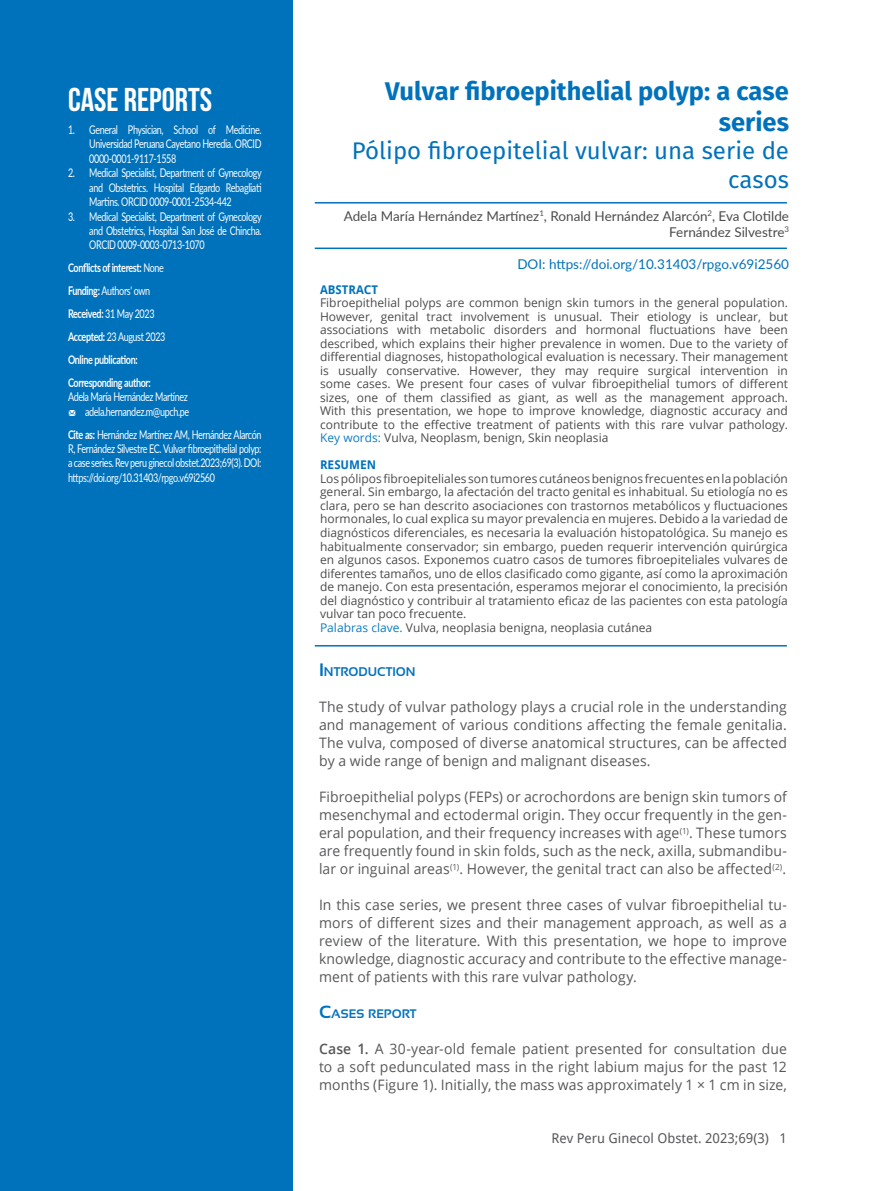
<style>
.page{position:relative;width:872px;height:1191px;background:#fff}
.page>*{position:absolute;margin:0;border:0;box-sizing:border-box;transform-origin:0 0}
.t1{font:700 33px "Bebas Neue";color:#fff}
.t2{font:700 25.5px/30.6px "Fira Sans";color:#0072bc;text-align:right}
.t3{font:24px/28.8px "Fira Sans";color:#0072bc;text-align:right}
.t4{font:14.4px/18px "Open Sans";letter-spacing:.005em;color:#57585a;text-align:justify}
.t5{font:13.5px/16.2px "Lato";color:#4b4c4d;text-align:right}
.t6{font:13.5px "Lato";color:#0072bc}
.t7{font:13.5px "Droid Sans";color:#57585a}
.t8{font:700 12.6px "Sansation";color:#0072bc}
.t9{font:700 12.3px "Sansation";color:#0072bc}
.t10{font:12px/13.5px "Open Sans";color:#4b4c4d;text-align:justify}
.t11{font:12px/14.4px "Lato";letter-spacing:-.04em;color:#fff;text-align:justify;scale:.75 1}
.t12{font:700 12px/23px "Lato";letter-spacing:-.04em;color:#fff;scale:.75 1}
.t13{font:700 12px "Droid Sans";color:#0072bc}
.s1{font-weight:400}
.s2{font-family:"Modern Pictograms"}
.s3{font-weight:700}
.s4{color:#0d7ec3}
.s5{font-size:18px}
.s6{font-size:17.7px}
.s7{font-weight:600}
</style>
<div class="page">
<div style="left:0;top:0;width:293px;height:1191px;background:#0072bc"></div>
<hr style="left:315px;top:202px;width:472px;height:1px;background:#0072bc">
<hr style="left:315px;top:247px;width:472px;height:2px;background:#0072bc">
<hr style="left:315px;top:645px;width:472px;height:1px;background:#0072bc">
<h1 class="t1" style="left:68px;top:82px;width:146px">CASE REPORTS</h1>
<p class="t11" style="left:89px;top:122px;width:231px;text-indent:-21px">1. General Physician, School of Medicine.<br>Universidad Peruana Cayetano Heredia. ORCID 0000-0001-9117-1558</p>
<p class="t11" style="left:89px;top:165px;width:231px;text-indent:-21px">2. Medical Specialist, Department of Gynecology and Obstetrics. Hospital Edgardo Rebagliati Martins. ORCID 0009-0001-2534-442</p>
<p class="t11" style="left:89px;top:208px;width:231px;text-indent:-21px">3. Medical Specialist, Department of Gynecology and Obstetrics, Hospital San José de Chincha.<br>ORCID 0009-0003-0713-1070</p>
<p class="t12" style="left:68px;top:256px;width:131px">Conflicts of interest: <span class="s1">None<br></span>Funding: <span class="s1">Authors' own<br></span>Received: <span class="s1">31 May 2023<br></span>Accepted: <span class="s1">23 August 2023<br></span>Online publication:<br>Corresponding author:</p>
<p class="t11" style="left:68px;top:389px;width:163px">Adela María Hernández Martínez <span class="s2">m</span> adela.hernandez.m@upch.pe</p>
<p class="t11" style="left:68px;top:426px;width:259px"><span class="s3">Cite as:</span> Hernández Martínez AM, Hernández Alarcón R, Fernández Silvestre EC. Vulvar fibroepithelial polyp: a case series. Rev peru ginecol obstet.2023;69(3). DOI: https://doi.org/10.31403/rpgo.v69i2560</p>
<h2 class="t2" style="left:385px;top:76px;width:405px">Vulvar fibroepithelial polyp: a case series</h2>
<h3 class="t3" style="left:352px;top:137px;width:439px">Pólipo fibroepitelial vulvar: una serie de casos</h3>
<p class="t5" style="left:344px;top:207px;width:447px">Adela María Hernández Martínez<sup>1</sup>, Ronald Hernández Alarcón<sup>2</sup>, Eva Clotilde<br>Fernández Silvestre<sup>3</sup></p>
<p class="t6" style="left:517px;top:255px;width:273px">DOI: https://doi.org/10.31403/rpgo.v69i2560</p>
<p class="t13" style="left:320px;top:281px;width:59px">ABSTRACT</p>
<p class="t10" style="left:320px;top:296px;width:469px">Fibroepithelial polyps are common benign skin tumors in the general population.<br>However, genital tract involvement is unusual. Their etiology is unclear, but associations with metabolic disorders and hormonal fluctuations have been described, which explains their higher prevalence in women. Due to the variety of differential diagnoses, histopathological evaluation is necessary. Their management is usually conservative. However, they may require surgical intervention in some cases. We present four cases of vulvar fibroepithelial tumors of different sizes, one of them classified as giant, as well as the management approach.<br>With this presentation, we hope to improve knowledge, diagnostic accuracy and contribute to the effective treatment of patients with this rare vulvar pathology.<br><span class="s4">Key words:</span> Vulva, Neoplasm, benign, Skin neoplasia</p>
<p class="t13" style="left:320px;top:456px;width:58px">RESUMEN</p>
<p class="t10" style="left:320px;top:471px;width:469px;text-align:left">Los pólipos fibroepiteliales son tumores cutáneos benignos frecuentes en la población general. Sin embargo, la afectación del tracto genital es inhabitual. Su etiología no es clara, pero se han descrito asociaciones con trastornos metabólicos y fluctuaciones hormonales, lo cual explica su mayor prevalencia en mujeres. Debido a la variedad de diagnósticos diferenciales, es necesaria la evaluación histopatológica. Su manejo es habitualmente conservador; sin embargo, pueden requerir intervención quirúrgica en algunos casos. Exponemos cuatro casos de tumores fibroepiteliales vulvares de diferentes tamaños, uno de ellos clasificado como gigante, así como la aproximación de manejo. Con esta presentación, esperamos mejorar el conocimiento, la precisión del diagnóstico y contribuir al tratamiento eficaz de las pacientes con esta patología vulvar tan poco frecuente.<br><span class="s4">Palabras clave.</span> Vulva, neoplasia benigna, neoplasia cutánea</p>
<p class="t8" style="left:319px;top:665px;width:98px"><span class="s5">I</span>NTRODUCTION</p>
<p class="t4" style="left:319px;top:697px;width:469px">The study of vulvar pathology plays a crucial role in the understanding and management of various conditions affecting the female genitalia.<br>The vulva, composed of diverse anatomical structures, can be affected by a wide range of benign and malignant diseases.</p>
<p class="t4" style="left:319px;top:787px;width:469px">Fibroepithelial polyps (FEPs) or acrochordons are benign skin tumors of mesenchymal and ectodermal origin. They occur frequently in the gen&shy;eral population, and their frequency increases with age<sup>(1)</sup>. These tumors are frequently found in skin folds, such as the neck, axilla, submandibu&shy;lar or inguinal areas<sup>(1)</sup>. However, the genital tract can also be affected<sup>(2)</sup>.</p>
<p class="t4" style="left:319px;top:895px;width:469px">In this case series, we present three cases of vulvar fibroepithelial tu&shy;mors of different sizes and their management approach, as well as a review of the literature. With this presentation, we hope to improve knowledge, diagnostic accuracy and contribute to the effective manage&shy;ment of patients with this rare vulvar pathology.</p>
<p class="t9" style="left:319px;top:1007px;width:99px"><span class="s6">C</span>ASES REPORT</p>
<p class="t4" style="left:319px;top:1039px;width:469px"><span class="s7">Case 1.</span> A 30-year-old female patient presented for consultation due to a soft pedunculated mass in the right labium majus for the past 12 months (Figure 1). Initially, the mass was approximately 1 × 1 cm in size,</p>
<p class="t7" style="left:551px;top:1128px;width:237px">Rev Peru Ginecol Obstet. 2023;69(3) 1</p>
</div>
